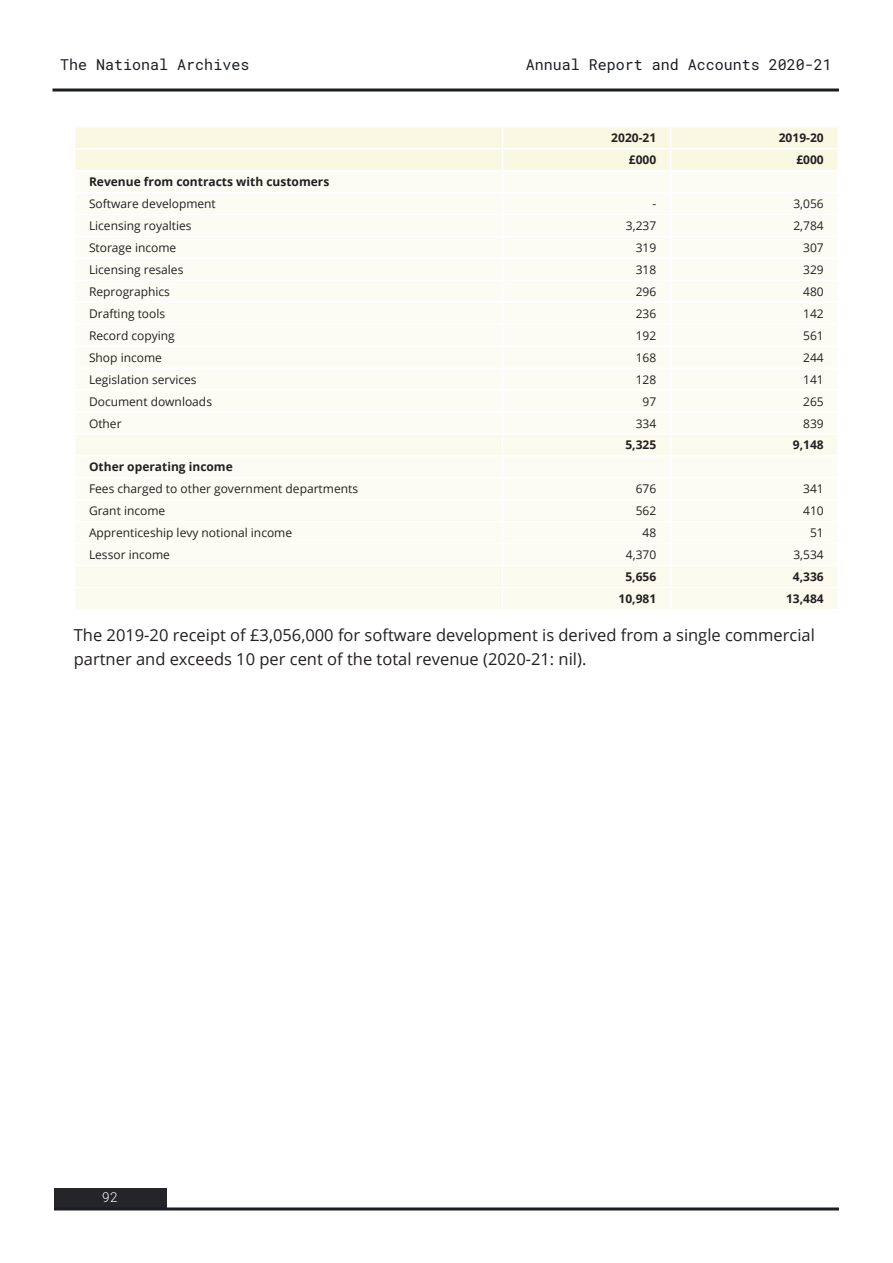
<style>
.page{position:relative;width:893px;height:1263px;background:#fff}
.page>*{position:absolute;margin:0;border:0;box-sizing:border-box;transform-origin:0 0}
.Body-copy{font:16.5px/24px "Open Sans";color:#231f20}
.t1{font:15px "Roboto Mono";color:#1a1e24}
.t2{font:300 13.5px "Roboto Mono";color:#fff}
.table-small{font:12px "Open Sans";color:#231f20}
.table-small-2{font:700 12px "Open Sans";color:#231f20}
</style>
<div class="page">
<div style="left:54px;top:1188px;width:112px;height:21px;background:#242429"></div>
<hr style="left:54px;top:1207px;width:785px;height:3px;background:#1a1e24">
<hr style="left:52px;top:89px;width:787px;height:3px;background:#1a1e24">
<svg style="left:75px;top:127px;width:763px;height:482px"></svg>
<hr style="left:503px;top:587px;width:168px;height:1px;background:#fff">
<hr style="left:671px;top:587px;width:168px;height:1px;background:#fff">
<hr style="left:837px;top:588px;width:2px;height:21px;background:#fff">
<p class="t1" style="left:60px;top:54px;width:191px">The National Archives</p>
<p class="t1" style="left:526px;top:54px;width:308px">Annual Report and Accounts 2020-21</p>
<p class="table-small-2" style="left:611px;top:129px;width:46px">2020-21</p>
<p class="table-small-2" style="left:779px;top:129px;width:46px">2019-20</p>
<p class="table-small-2" style="left:629px;top:151px;width:29px">£000</p>
<p class="table-small-2" style="left:796px;top:151px;width:29px">£000</p>
<p class="table-small-2" style="left:89px;top:173px;width:242px">Revenue from contracts with customers</p>
<p class="table-small" style="left:89px;top:196px;width:128px">Software development</p>
<p class="table-small" style="left:652px;top:196px;width:5px">-</p>
<p class="table-small" style="left:793px;top:196px;width:32px">3,056</p>
<p class="table-small" style="left:89px;top:217px;width:104px">Licensing royalties</p>
<p class="table-small" style="left:626px;top:217px;width:32px">3,237</p>
<p class="table-small" style="left:793px;top:217px;width:32px">2,784</p>
<p class="table-small" style="left:89px;top:239px;width:89px">Storage income</p>
<p class="table-small" style="left:636px;top:239px;width:22px">319</p>
<p class="table-small" style="left:803px;top:239px;width:22px">307</p>
<p class="table-small" style="left:89px;top:261px;width:96px">Licensing resales</p>
<p class="table-small" style="left:636px;top:261px;width:22px">318</p>
<p class="table-small" style="left:803px;top:261px;width:22px">329</p>
<p class="table-small" style="left:89px;top:283px;width:82px">Reprographics</p>
<p class="table-small" style="left:636px;top:283px;width:22px">296</p>
<p class="table-small" style="left:803px;top:283px;width:22px">480</p>
<p class="table-small" style="left:89px;top:305px;width:78px">Drafting tools</p>
<p class="table-small" style="left:636px;top:305px;width:22px">236</p>
<p class="table-small" style="left:803px;top:305px;width:22px">142</p>
<p class="table-small" style="left:89px;top:327px;width:87px">Record copying</p>
<p class="table-small" style="left:636px;top:327px;width:22px">192</p>
<p class="table-small" style="left:803px;top:327px;width:22px">561</p>
<p class="table-small" style="left:89px;top:349px;width:74px">Shop income</p>
<p class="table-small" style="left:636px;top:349px;width:22px">168</p>
<p class="table-small" style="left:803px;top:349px;width:22px">244</p>
<p class="table-small" style="left:89px;top:371px;width:109px">Legislation services</p>
<p class="table-small" style="left:636px;top:371px;width:22px">128</p>
<p class="table-small" style="left:803px;top:371px;width:22px">141</p>
<p class="table-small" style="left:89px;top:393px;width:125px">Document downloads</p>
<p class="table-small" style="left:642px;top:393px;width:15px">97</p>
<p class="table-small" style="left:803px;top:393px;width:22px">265</p>
<p class="table-small" style="left:89px;top:415px;width:34px">Other</p>
<p class="table-small" style="left:636px;top:415px;width:22px">334</p>
<p class="table-small" style="left:803px;top:415px;width:22px">839</p>
<p class="table-small-2" style="left:625px;top:437px;width:32px">5,325</p>
<p class="table-small-2" style="left:793px;top:437px;width:32px">9,148</p>
<p class="table-small-2" style="left:89px;top:459px;width:145px">Other operating income</p>
<p class="table-small" style="left:89px;top:481px;width:271px">Fees charged to other government departments</p>
<p class="table-small" style="left:636px;top:481px;width:22px">676</p>
<p class="table-small" style="left:803px;top:481px;width:22px">341</p>
<p class="table-small" style="left:89px;top:503px;width:78px">Grant income</p>
<p class="table-small" style="left:636px;top:503px;width:22px">562</p>
<p class="table-small" style="left:803px;top:503px;width:22px">410</p>
<p class="table-small" style="left:89px;top:525px;width:205px">Apprenticeship levy notional income</p>
<p class="table-small" style="left:642px;top:525px;width:15px">48</p>
<p class="table-small" style="left:810px;top:525px;width:15px">51</p>
<p class="table-small" style="left:89px;top:547px;width:82px">Lessor income</p>
<p class="table-small" style="left:626px;top:547px;width:32px">4,370</p>
<p class="table-small" style="left:793px;top:547px;width:32px">3,534</p>
<p class="table-small-2" style="left:625px;top:568px;width:32px">5,656</p>
<p class="table-small-2" style="left:793px;top:568px;width:32px">4,336</p>
<p class="table-small-2" style="left:618px;top:590px;width:39px">10,981</p>
<p class="table-small-2" style="left:786px;top:590px;width:39px">13,484</p>
<p class="Body-copy" style="left:74px;top:622px;width:743px">The 2019-20 receipt of £3,056,000 for software development is derived from a single commercial partner and exceeds 10 per cent of the total revenue (2020-21: nil).</p>
<p class="t2" style="left:102px;top:1188px;width:18px">92</p>
</div>
